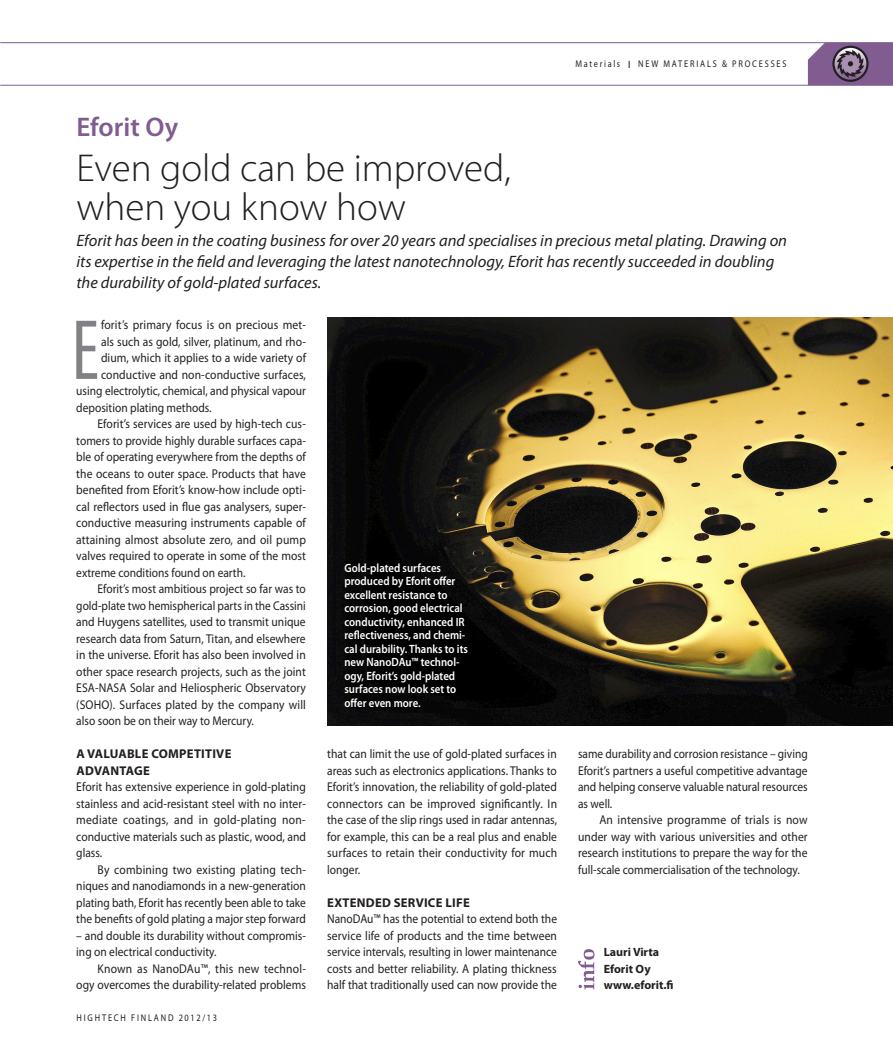
<style>
.page{position:relative;width:893px;height:1063px;background:#fff}
.page>*{position:absolute;margin:0;border:0;box-sizing:border-box;transform-origin:0 0}
.P_05_para_anf{font:condensed 86.25px "Myriad Pro";color:#808285;scale:.9 1}
.P_02_heading{font:300 39px/39px "Myriad Pro";color:#231f20}
.P_01_header{font:600 27px "Myriad Pro";color:#815c90}
.P_03_ingress{font:italic 16.5px/21px "Myriad Pro";color:#231f20}
.P_05_para_indent{font:12.75px/16.5px "Myriad Pro";color:#231f20;text-align:justify;scale:.91 1}
.P_05_para_indent-2{font:12.75px/16.5px "Myriad Pro";color:#231f20;text-align:justify;scale:.9 1}
.P_05_para{font:12.75px/16.5px "Myriad Pro";color:#231f20;text-align:justify;scale:.9 1}
.P_05_para-2{font:12.75px/16.5px "Myriad Pro";color:#231f20;text-align:justify;scale:.91 1}
.P_05_para_anf-2{font:12.75px "Myriad Pro";letter-spacing:.005em;color:#231f20;scale:.91 1}
.P_05_para-3{font:12.75px/16.5px "Myriad Pro";color:#231f20;text-align:justify;scale:.89 1}
.P_05_para_anf-3{font:12.75px "Myriad Pro";letter-spacing:.005em;color:#231f20;scale:.9 1}
.P_04_sub_heading{font:700 12.75px/16.5px "Myriad Pro";letter-spacing:.02em;color:#231f20}
.P_10_image{font:600 12px/13.5px "Myriad Pro";color:#fff;scale:.9 1}
.P_06_info{font:700 12px "Myriad Pro";color:#231f20}
.P_07_footer_right{font:9.75px "Myriad Pro";letter-spacing:.22em;color:#231f20;scale:.85 1}
.P_07_footer_right-2{font:9.75px "Myriad Pro";letter-spacing:.2em;color:#231f20;scale:.85 1}
</style>
<div class="page">
<hr style="left:0;top:42px;width:893px;height:1px;background:#815c90">
<hr style="left:0;top:85px;width:893px;height:1px;background:#815c90">
<svg style="left:808px;top:43px;width:85px;height:42px;background:#80638b"></svg>
<img style="left:327px;top:318px;width:566px;height:407px">
<svg style="left:578px;top:949px;width:16px;height:40px"></svg>
<p class="P_01_header" style="left:76px;top:112px;width:103px">Eforit Oy</p>
<p class="P_02_heading" style="left:76px;top:149px;width:436px">Even gold can be improved, when you know how</p>
<p class="P_07_footer_right-2" style="left:576px;top:59px;width:54px">Materials</p>
<p class="P_07_footer_right" style="left:638px;top:59px;width:176px">NEW MATERIALS &amp; PROCESSES</p>
<p class="P_03_ingress" style="left:76px;top:230px;width:712px">Eforit has been in the coating business for over 20 years and specialises in precious metal plating. Drawing on its expertise in the field and leveraging the latest nanotechnology, Eforit has recently succeeded in doubling the durability of gold-plated surfaces.</p>
<p class="P_05_para_anf" style="left:72px;top:298px;width:32px">E</p>
<p class="P_05_para_anf-2" style="left:101px;top:318px;width:227px">forit’s primary focus is on precious met-</p>
<p class="P_05_para_anf-2" style="left:101px;top:335px;width:227px">als such as gold, silver, platinum, and rho-</p>
<p class="P_05_para_anf-2" style="left:101px;top:351px;width:227px">dium, which it applies to a wide variety of</p>
<p class="P_05_para_anf-2" style="left:101px;top:368px;width:227px">conductive and non-conductive surfaces,</p>
<p class="P_05_para_anf-3" style="left:76px;top:384px;width:257px">using electrolytic, chemical, and physical vapour</p>
<p class="P_05_para_anf-3" style="left:76px;top:401px;width:152px">deposition plating methods.</p>
<p class="P_05_para_indent" style="left:76px;top:416px;width:254px;text-indent:21px">Eforit’s services are used by high-tech cus&shy;tomers to provide highly durable surfaces capa&shy;ble of operating everywhere from the depths of the oceans to outer space. Products that have benefited from Eforit’s know-how include opti&shy;cal reflectors used in flue gas analysers, super&shy;conductive measuring instruments capable of attaining almost absolute zero, and oil pump valves required to operate in some of the most extreme conditions found on earth.</p>
<p class="P_05_para_indent-2" style="left:76px;top:581px;width:257px;text-indent:21px">Eforit’s most ambitious project so far was to gold-plate two hemispherical parts in the Cassini and Huygens satellites, used to transmit unique research data from Saturn, Titan, and elsewhere in the universe. Eforit has also been involved in other space research projects, such as the joint ESA-NASA Solar and Heliospheric Observatory (SOHO). Surfaces plated by the company will also soon be on their way to Mercury.</p>
<p class="P_04_sub_heading" style="left:76px;top:746px;width:157px">A VALUABLE COMPETITIVE<br>ADVANTAGE</p>
<p class="P_05_para-2" style="left:76px;top:779px;width:254px">Eforit has extensive experience in gold-plating stainless and acid-resistant steel with no inter&shy;mediate coatings, and in gold-plating non&shy;conductive materials such as plastic, wood, and glass.</p>
<p class="P_05_para_indent" style="left:76px;top:862px;width:254px;text-indent:21px">By combining two existing plating tech&shy;niques and nanodiamonds in a new-generation plating bath, Eforit has recently been able to take the benefits of gold plating a major step forward</p>
<p class="P_05_para_indent" style="left:76px;top:928px;width:254px">– and double its durability without compromis&shy;ing on electrical conductivity.</p>
<p class="P_05_para_indent" style="left:76px;top:961px;width:254px;text-align:right">Known as NanoDAu™, this new technol&shy;ogy overcomes the durability-related problems</p>
<p class="P_07_footer_right" style="left:77px;top:1013px;width:167px">HIGHTECH FINLAND 2012/13</p>
<p class="P_10_image" style="left:344px;top:561px;width:139px">Gold-plated surfaces produced by Eforit offer excellent resistance to corrosion, good electrical conductivity, enhanced IR reflectiveness, and chemi&shy;cal durability. Thanks to its new NanoDAu™ technol&shy;ogy, Eforit’s gold-plated surfaces now look set to offer even more.</p>
<p class="P_05_para_indent" style="left:327px;top:746px;width:254px">that can limit the use of gold-plated surfaces in areas such as electronics applications. Thanks to Eforit’s innovation, the reliability of gold-plated connectors can be improved significantly. In the case of the slip rings used in radar antennas, for example, this can be a real plus and enable surfaces to retain their conductivity for much longer.</p>
<p class="P_04_sub_heading" style="left:327px;top:895px;width:144px">EXTENDED SERVICE LIFE</p>
<p class="P_05_para" style="left:327px;top:911px;width:257px">NanoDAu™ has the potential to extend both the service life of products and the time between service intervals, resulting in lower maintenance costs and better reliability. A plating thickness half that traditionally used can now provide the</p>
<p class="P_05_para-3" style="left:578px;top:746px;width:260px">same durability and corrosion resistance – giving Eforit’s partners a useful competitive advantage and helping conserve valuable natural resources as well.</p>
<p class="P_05_para_indent" style="left:578px;top:812px;width:254px;text-indent:21px">An intensive programme of trials is now under way with various universities and other research institutions to prepare the way for the full-scale commercialisation of the technology.</p>
<p class="P_06_info" style="left:604px;top:946px;width:57px">Lauri Virta</p>
<p class="P_06_info" style="left:604px;top:962px;width:48px">Eforit Oy</p>
<p class="P_06_info" style="left:604px;top:979px;width:71px">www.eforit.fi</p>
</div>
